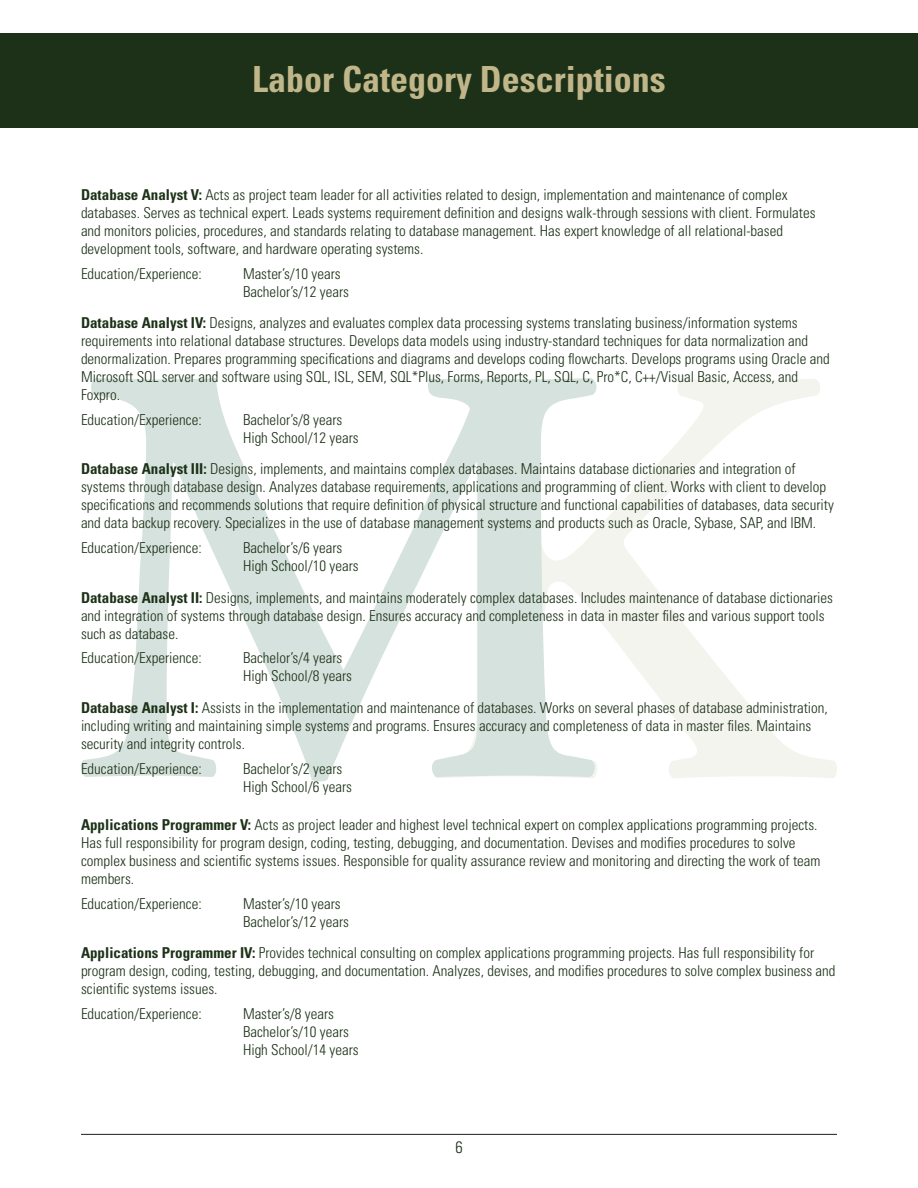
<style>
.page{position:relative;width:918px;height:1188px;background:#fff}
.page>*{position:absolute;margin:0;border:0;box-sizing:border-box;transform-origin:0 0}
.t1{font:700 condensed 36px "Univers LT Std";color:#c1b68a}
.t2{font:300 condensed 16.5px "Univers LT Std";color:#1c3117}
.Body_Text{font:300 condensed 15px/18px "Univers LT Std";color:#1c3117}
.s1{font-weight:700}
</style>
<div class="page">
<hr style="left:81px;top:1134px;width:756px;height:1px;background:#231f20">
<svg style="left:599px;top:379px;width:238px;height:399px"></svg>
<svg style="left:81px;top:378px;width:518px;height:404px"></svg>
<div style="left:0;top:34px;width:918px;height:94px;background:#1c3117"></div>
<p class="t1" style="left:252px;top:57px;width:415px">Labor Category Descriptions</p>
<p class="Body_Text" style="left:81px;top:186px;width:736px"><span class="s1">Database Analyst V:</span> Acts as project team leader for all activities related to design, implementation and maintenance of complex databases. Serves as technical expert. Leads systems requirement definition and designs walk-through sessions with client. Formulates and monitors policies, procedures, and standards relating to database management. Has expert knowledge of all relational-based development tools, software, and hardware operating systems.</p>
<p class="Body_Text" style="left:81px;top:264px;width:122px">Education/Experience:</p>
<p class="Body_Text" style="left:243px;top:264px;width:108px">Master’s/10 years<br>Bachelor’s/12 years</p>
<p class="Body_Text" style="left:81px;top:314px;width:750px"><span class="s1">Database Analyst IV:</span> Designs, analyzes and evaluates complex data processing systems translating business/information systems requirements into relational database structures. Develops data models using industry-standard techniques for data normalization and denormalization. Prepares programming specifications and diagrams and develops coding flowcharts. Develops programs using Oracle and Microsoft SQL server and software using SQL, ISL, SEM, SQL*Plus, Forms, Reports, PL, SQL, C, Pro*C, C++/Visual Basic, Access, and Foxpro.</p>
<p class="Body_Text" style="left:81px;top:411px;width:122px">Education/Experience:</p>
<p class="Body_Text" style="left:243px;top:411px;width:117px">Bachelor’s/8 years<br>High School/12 years</p>
<p class="Body_Text" style="left:81px;top:460px;width:754px"><span class="s1">Database Analyst III:</span> Designs, implements, and maintains complex databases. Maintains database dictionaries and integration of systems through database design. Analyzes database requirements, applications and programming of client. Works with client to develop specifications and recommends solutions that require definition of physical structure and functional capabilities of databases, data security and data backup recovery. Specializes in the use of database management systems and products such as Oracle, Sybase, SAP, and IBM.</p>
<p class="Body_Text" style="left:81px;top:539px;width:122px">Education/Experience:</p>
<p class="Body_Text" style="left:243px;top:539px;width:117px">Bachelor’s/6 years<br>High School/10 years</p>
<p class="Body_Text" style="left:81px;top:588px;width:754px"><span class="s1">Database Analyst II:</span> Designs, implements, and maintains moderately complex databases. Includes maintenance of database dictionaries and integration of systems through database design. Ensures accuracy and completeness in data in master files and various support tools such as database.</p>
<p class="Body_Text" style="left:81px;top:649px;width:122px">Education/Experience:</p>
<p class="Body_Text" style="left:243px;top:649px;width:111px">Bachelor’s/4 years<br>High School/8 years</p>
<p class="Body_Text" style="left:81px;top:699px;width:748px"><span class="s1">Database Analyst I:</span> Assists in the implementation and maintenance of databases. Works on several phases of database administration, including writing and maintaining simple systems and programs. Ensures accuracy and completeness of data in master files. Maintains security and integrity controls.</p>
<p class="Body_Text" style="left:81px;top:759px;width:122px">Education/Experience:</p>
<p class="Body_Text" style="left:243px;top:759px;width:111px">Bachelor’s/2 years<br>High School/6 years</p>
<p class="Body_Text" style="left:81px;top:816px;width:741px"><span class="s1">Applications Programmer V:</span> Acts as project leader and highest level technical expert on complex applications programming projects.<br>Has full responsibility for program design, coding, testing, debugging, and documentation. Devises and modifies procedures to solve complex business and scientific systems issues. Responsible for quality assurance review and monitoring and directing the work of team members.</p>
<p class="Body_Text" style="left:81px;top:894px;width:122px">Education/Experience:</p>
<p class="Body_Text" style="left:243px;top:894px;width:108px">Master’s/10 years<br>Bachelor’s/12 years</p>
<p class="Body_Text" style="left:81px;top:944px;width:756px"><span class="s1">Applications Programmer IV:</span> Provides technical consulting on complex applications programming projects. Has full responsibility for program design, coding, testing, debugging, and documentation. Analyzes, devises, and modifies procedures to solve complex business and scientific systems issues.</p>
<p class="Body_Text" style="left:81px;top:1005px;width:122px">Education/Experience:</p>
<p class="Body_Text" style="left:243px;top:1005px;width:117px">Master’s/8 years<br>Bachelor’s/10 years<br>High School/14 years</p>
<p class="t2" style="left:455px;top:1137px;width:9px">6</p>
</div>
